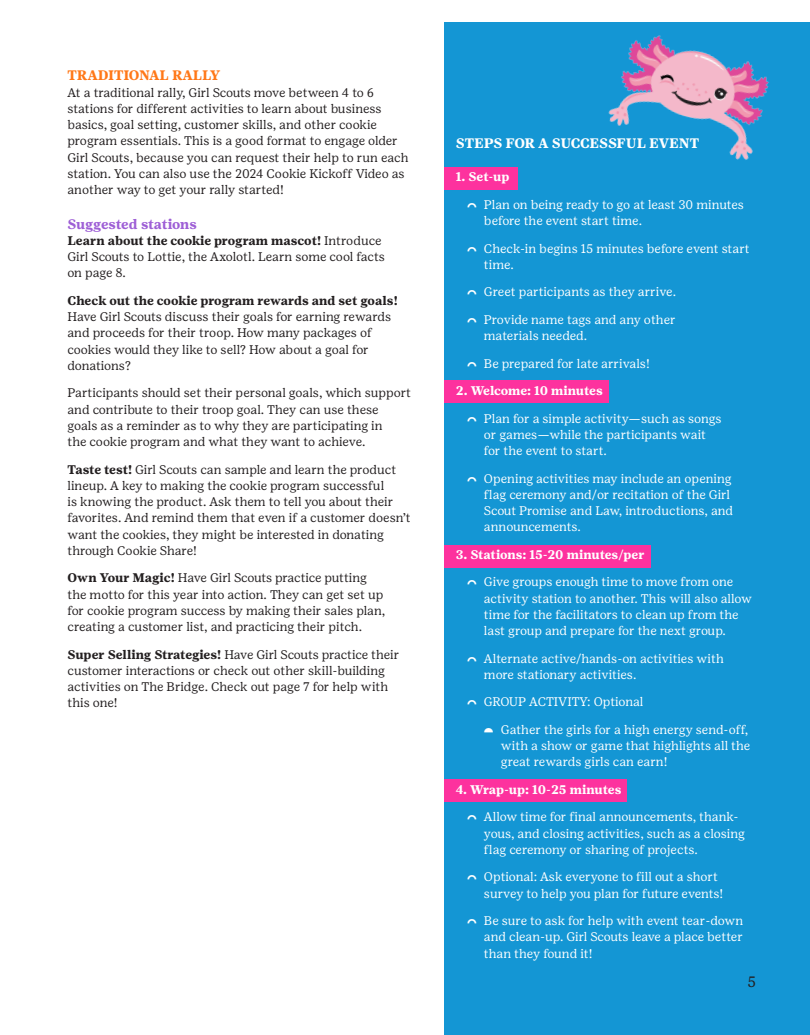
<style>
.page{position:relative;width:810px;height:1035px;background:#fff}
.page>*{position:absolute;margin:0;border:0;box-sizing:border-box;transform-origin:0 0}
.t1{font:15px "Girl Scout Text";color:#231f20}
.Section_Subhead_Left{font:700 13.75px "Girl Scout Text";letter-spacing:-.02em;color:#fff}
.Section_Subhead_2{font:700 13.75px "Girl Scout Text";letter-spacing:-.02em;color:#9e5fd6}
.Section_Subhead_Left-2{font:700 13.75px "Girl Scout Text";color:#ff7818}
.Body_Copy{font:12.5px/16.2px "Girl Scout Text";letter-spacing:-.005em;color:#231f20}
.t2{font:12.5px/16.2px "Girl Scout Text";letter-spacing:-.005em;color:#fff}
.Body_Copy-2{font:700 12.5px "Girl Scout Text";letter-spacing:-.01em;color:#fff}
.s1{font-weight:700}
.s2{font-family:"Girl Scout Shapes"}
</style>
<div class="page">
<div style="left:444px;top:22px;width:366px;height:1013px;background:#1496d4"></div>
<div style="left:444px;top:167px;width:74px;height:22px;background:#fd329e"></div>
<div style="left:444px;top:380px;width:165px;height:23px;background:#fd329e"></div>
<div style="left:444px;top:545px;width:206px;height:22px;background:#fd329e"></div>
<div style="left:444px;top:779px;width:183px;height:23px;background:#fd329e"></div>
<img style="left:608px;top:35px;width:161px;height:125px">
<p class="Section_Subhead_Left-2" style="left:68px;top:68px;width:154px">TRADITIONAL RALLY</p>
<p class="Body_Copy" style="left:68px;top:84px;width:343px">At a traditional rally, Girl Scouts move between 4 to 6 stations for different activities to learn about business basics, goal setting, customer skills, and other cookie program essentials. This is a good format to engage older Girl Scouts, because you can request their help to run each station. You can also use the 2024 Cookie Kickoff Video as another way to get your rally started!</p>
<p class="Section_Subhead_2" style="left:68px;top:216px;width:131px">Suggested stations</p>
<p class="Body_Copy" style="left:68px;top:232px;width:319px"><span class="s1">Learn about the cookie program mascot!</span> Introduce<br>Girl Scouts to Lottie, the Axolotl. Learn some cool facts on page 8.</p>
<p class="Body_Copy" style="left:68px;top:292px;width:332px"><span class="s1">Check out the cookie program rewards and set goals!<br></span>Have Girl Scouts discuss their goals for earning rewards and proceeds for their troop. How many packages of cookies would they like to sell? How about a goal for donations?</p>
<p class="Body_Copy" style="left:68px;top:385px;width:345px">Participants should set their personal goals, which support and contribute to their troop goal. They can use these goals as a reminder as to why they are participating in<br>the cookie program and what they want to achieve.</p>
<p class="Body_Copy" style="left:68px;top:461px;width:345px"><span class="s1">Taste test!</span> Girl Scouts can sample and learn the product lineup. A key to making the cookie program successful<br>is knowing the product. Ask them to tell you about their favorites. And remind them that even if a customer doesn’t want the cookies, they might be interested in donating through Cookie Share!</p>
<p class="Body_Copy" style="left:68px;top:570px;width:319px"><span class="s1">Own Your Magic!</span> Have Girl Scouts practice putting the motto for this year into action. They can get set up for cookie program success by making their sales plan, creating a customer list, and practicing their pitch.</p>
<p class="Body_Copy" style="left:68px;top:646px;width:333px"><span class="s1">Super Selling Strategies!</span> Have Girl Scouts practice their customer interactions or check out other skill-building activities on The Bridge. Check out page 7 for help with this one!</p>
<p class="Section_Subhead_Left" style="left:456px;top:136px;width:245px">STEPS FOR A SUCCESSFUL EVENT</p>
<p class="Body_Copy-2" style="left:456px;top:170px;width:55px">1. Set-up</p>
<p class="t2" style="left:484px;top:197px;width:262px;text-indent:-17px"><span class="s2">O</span> Plan on being ready to go at least 30 minutes before the event start time.</p>
<p class="t2" style="left:484px;top:240px;width:267px;text-indent:-17px"><span class="s2">O</span> Check-in begins 15 minutes before event start time.</p>
<p class="t2" style="left:467px;top:284px;width:210px"><span class="s2">O</span> Greet participants as they arrive.</p>
<p class="t2" style="left:484px;top:312px;width:193px;text-indent:-17px"><span class="s2">O</span> Provide name tags and any other materials needed.</p>
<p class="t2" style="left:467px;top:355px;width:184px"><span class="s2">O</span> Be prepared for late arrivals!</p>
<p class="Body_Copy-2" style="left:456px;top:384px;width:148px">2. Welcome: 10 minutes</p>
<p class="t2" style="left:484px;top:410px;width:239px;text-indent:-17px"><span class="s2">O</span> Plan for a simple activity—such as songs or games—while the participants wait for the event to start.</p>
<p class="t2" style="left:484px;top:470px;width:251px;text-indent:-17px"><span class="s2">O</span> Opening activities may include an opening flag ceremony and/or recitation of the Girl Scout Promise and Law, introductions, and announcements.</p>
<p class="Body_Copy-2" style="left:456px;top:547px;width:190px">3. Stations: 15-20 minutes/per</p>
<p class="t2" style="left:484px;top:574px;width:270px;text-indent:-17px"><span class="s2">O</span> Give groups enough time to move from one activity station to another. This will also allow time for the facilitators to clean up from the last group and prepare for the next group.</p>
<p class="t2" style="left:484px;top:650px;width:241px;text-indent:-17px"><span class="s2">O</span> Alternate active/hands-on activities with more stationary activities.</p>
<p class="t2" style="left:467px;top:694px;width:178px"><span class="s2">O</span> GROUP ACTIVITY: Optional</p>
<p class="t2" style="left:501px;top:722px;width:251px;text-indent:-17px"><span class="s2">P</span> Gather the girls for a high energy send-off, with a show or game that highlights all the great rewards girls can earn!</p>
<p class="Body_Copy-2" style="left:456px;top:782px;width:167px">4. Wrap-up: 10-25 minutes</p>
<p class="t2" style="left:484px;top:809px;width:262px;text-indent:-17px"><span class="s2">O</span> Allow time for final announcements, thank&shy;yous, and closing activities, such as a closing flag ceremony or sharing of projects.</p>
<p class="t2" style="left:484px;top:869px;width:241px;text-indent:-17px"><span class="s2">O</span> Optional: Ask everyone to fill out a short survey to help you plan for future events!</p>
<p class="t2" style="left:484px;top:913px;width:261px;text-align:justify;text-indent:-17px"><span class="s2">O</span> Be sure to ask for help with event tear-down and clean-up. Girl Scouts leave a place better than they found it!</p>
<p class="t1" style="left:748px;top:973px;width:10px">5</p>
</div>
